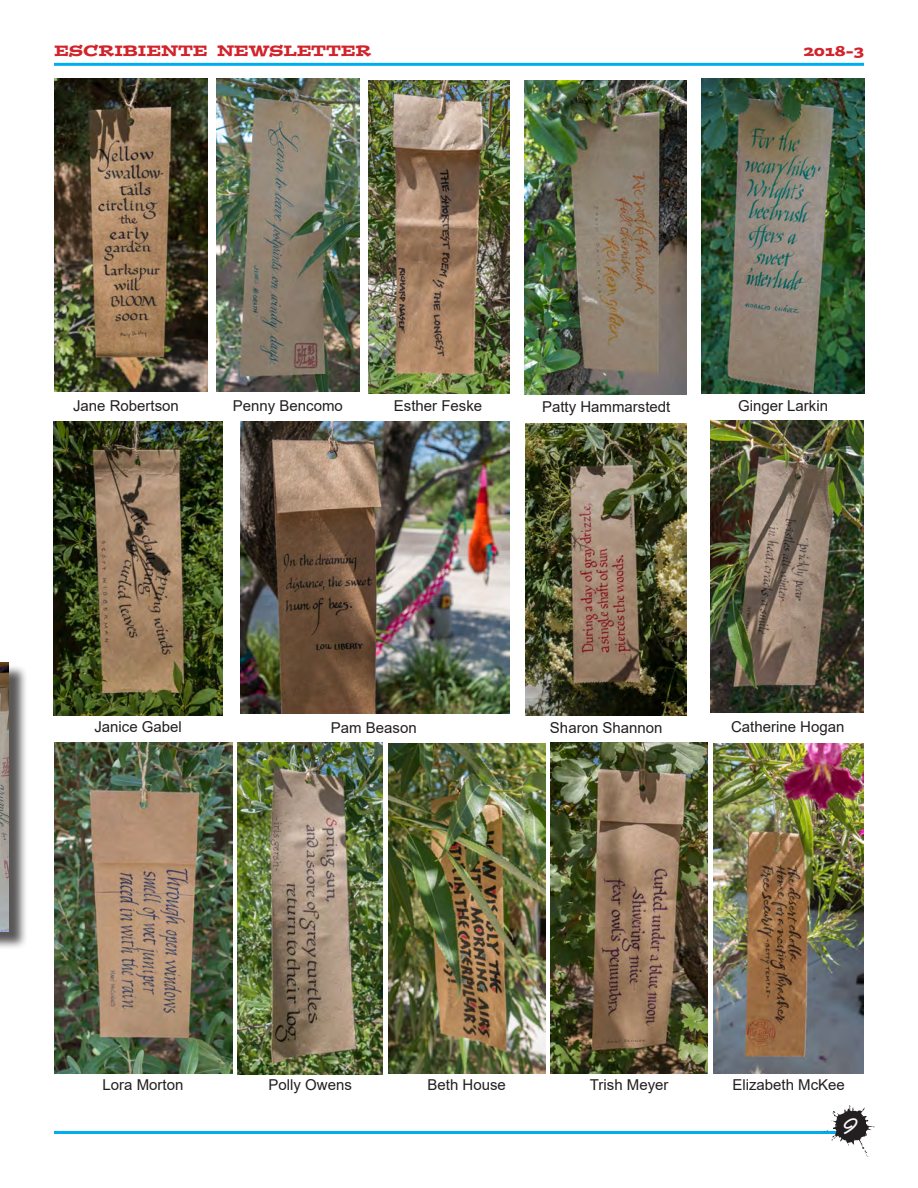
<style>
.page{position:relative;width:918px;height:1188px;background:#fff}
.page>*{position:absolute;margin:0;border:0;box-sizing:border-box;transform-origin:0 0}
.t1{font:700 21px "Succotash Hmk";color:#fafafa}
.t2{font:15px "Arial";color:#231f20}
.t3{font:15px "Postino Std";color:#d1232a}
</style>
<div class="page">
<hr style="left:54px;top:63px;width:810px;height:3px;background:#00aeef">
<hr style="left:54px;top:1131px;width:810px;height:3px;background:#00aeef">
<img style="left:823px;top:1105px;width:52px;height:52px">
<img style="left:240px;top:422px;width:270px;height:291px">
<img style="left:216px;top:78px;width:144px;height:314px">
<img style="left:369px;top:80px;width:141px;height:314px">
<img style="left:53px;top:421px;width:169px;height:295px">
<img style="left:524px;top:80px;width:163px;height:314px">
<img style="left:711px;top:421px;width:153px;height:292px">
<img style="left:388px;top:743px;width:157px;height:330px">
<img style="left:701px;top:78px;width:164px;height:316px">
<img style="left:713px;top:743px;width:151px;height:331px">
<img style="left:551px;top:743px;width:157px;height:330px">
<img style="left:54px;top:742px;width:178px;height:332px">
<img style="left:238px;top:742px;width:144px;height:332px">
<img style="left:54px;top:78px;width:153px;height:314px">
<img style="left:526px;top:424px;width:161px;height:292px">
<div style="left:0;top:665px;width:27px;height:285px;background:#231f20;opacity:.75"></div>
<img style="left:0;top:662px;width:9px;height:269px">
<p class="t3" style="left:54px;top:41px;width:319px">ESCRIBIENTE NEWSLETTER</p>
<p class="t3" style="left:804px;top:41px;width:62px">2018-3</p>
<p class="t2" style="left:73px;top:395px;width:107px">Jane Robertson</p>
<p class="t2" style="left:233px;top:395px;width:112px">Penny Bencomo</p>
<p class="t2" style="left:394px;top:395px;width:90px">Esther Feske</p>
<p class="t2" style="left:542px;top:396px;width:130px">Patty Hammarstedt</p>
<p class="t2" style="left:738px;top:395px;width:92px">Ginger Larkin</p>
<p class="t2" style="left:94px;top:717px;width:89px">Janice Gabel</p>
<p class="t2" style="left:550px;top:717px;width:114px">Sharon Shannon</p>
<p class="t2" style="left:731px;top:716px;width:115px">Catherine Hogan</p>
<p class="t2" style="left:331px;top:717px;width:87px">Pam Beason</p>
<p class="t2" style="left:103px;top:1074px;width:82px">Lora Morton</p>
<p class="t2" style="left:269px;top:1074px;width:85px">Polly Owens</p>
<p class="t2" style="left:427px;top:1074px;width:80px">Beth House</p>
<p class="t2" style="left:590px;top:1074px;width:80px">Trish Meyer</p>
<p class="t2" style="left:732px;top:1074px;width:114px">Elizabeth McKee</p>
<p class="t1" style="left:843px;top:1113px;width:15px">9</p>
</div>
